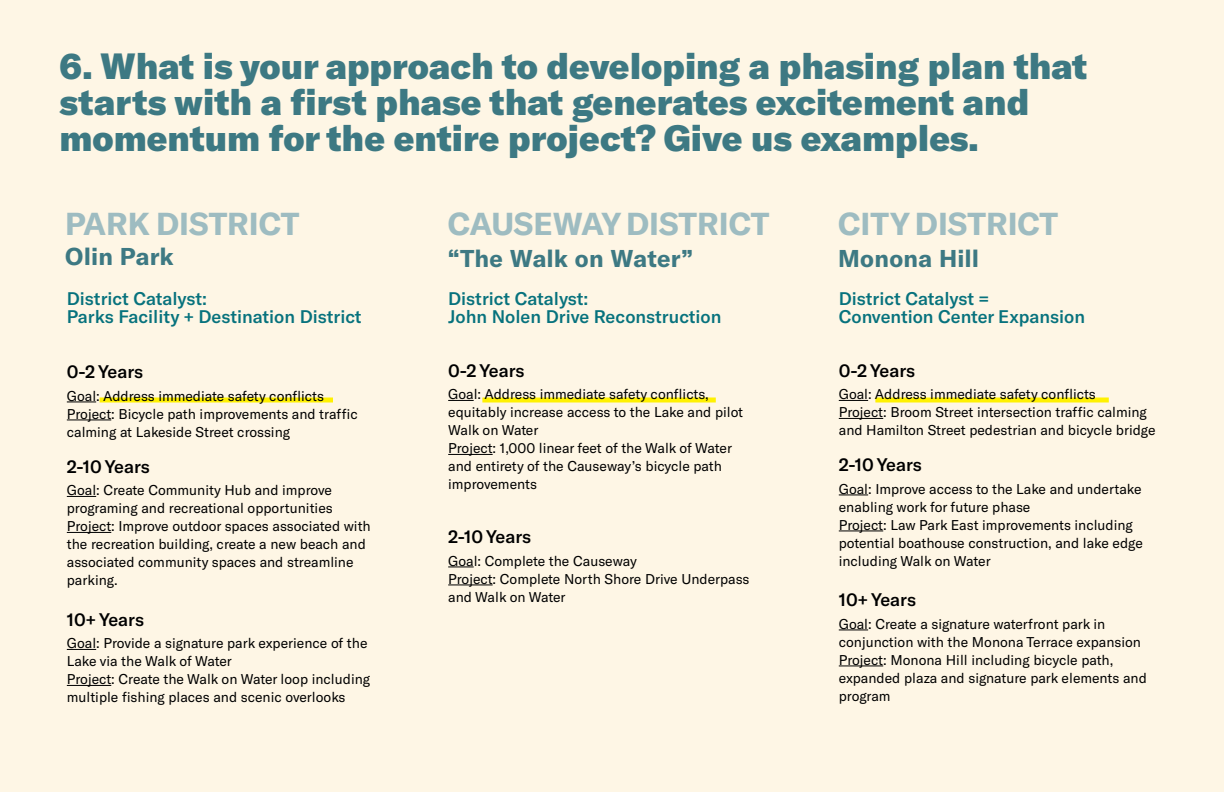
<style>
.page{position:relative;width:1224px;height:792px;background:#fef6e5}
.page>*{position:absolute;margin:0;border:0;box-sizing:border-box;transform-origin:0 0}
.t1{font:900 36px/36px "GT America";color:#3d7983}
.t2{font:700 31.3px "GT America";color:#9ebcc1}
.t3{font:700 24px "GT America";letter-spacing:.005em;color:#3d7983}
.t4{font:500 18px/18px "GT America";color:#07727d}
.Paragraph{font:500 18px "GT America";color:#000}
.Paragraph-2{font:14px/18px "GT America";color:#000}
</style>
<div class="page">
<hr style="left:875px;top:398px;width:234px;height:4px;background:#fff101">
<hr style="left:482px;top:398px;width:234px;height:4px;background:#fff101">
<hr style="left:100px;top:398px;width:233px;height:4px;background:#fff101">
<svg style="left:839px;top:400px;width:29px;height:1px"></svg>
<hr style="left:839px;top:418px;width:44px;height:1px;background:#000">
<svg style="left:839px;top:495px;width:29px;height:1px"></svg>
<hr style="left:839px;top:531px;width:44px;height:1px;background:#000">
<svg style="left:839px;top:630px;width:29px;height:1px"></svg>
<hr style="left:839px;top:666px;width:44px;height:1px;background:#000">
<svg style="left:448px;top:400px;width:26px;height:1px"></svg>
<hr style="left:448px;top:454px;width:45px;height:1px;background:#000">
<svg style="left:448px;top:567px;width:26px;height:1px"></svg>
<hr style="left:448px;top:585px;width:45px;height:1px;background:#000">
<svg style="left:67px;top:402px;width:29px;height:1px"></svg>
<hr style="left:67px;top:420px;width:44px;height:1px;background:#000">
<svg style="left:67px;top:496px;width:29px;height:1px"></svg>
<hr style="left:67px;top:532px;width:44px;height:1px;background:#000">
<svg style="left:67px;top:649px;width:29px;height:1px"></svg>
<hr style="left:67px;top:685px;width:44px;height:1px;background:#000">
<p class="t1" style="left:59px;top:48px;width:1030px">6. What is your approach to developing a phasing plan that starts with a first phase that generates excitement and momentum for the entire project? Give us examples.</p>
<p class="t2" style="left:65px;top:205px;width:236px">PARK DISTRICT</p>
<p class="t3" style="left:65px;top:242px;width:110px">Olin Park</p>
<p class="t4" style="left:67px;top:289px;width:296px">District Catalyst:<br>Parks Facility + Destination District</p>
<p class="Paragraph" style="left:67px;top:361px;width:78px">0-2 Years</p>
<p class="Paragraph-2" style="left:67px;top:387px;width:292px">Goal: Address immediate safety conflicts<br>Project: Bicycle path improvements and traffic calming at Lakeside Street crossing</p>
<p class="Paragraph" style="left:67px;top:455px;width:85px">2-10 Years</p>
<p class="Paragraph-2" style="left:67px;top:481px;width:305px">Goal: Create Community Hub and improve programing and recreational opportunities Project: Improve outdoor spaces associated with the recreation building, create a new beach and associated community spaces and streamline parking.</p>
<p class="Paragraph" style="left:67px;top:608px;width:79px">10+ Years</p>
<p class="Paragraph-2" style="left:67px;top:634px;width:305px">Goal: Provide a signature park experience of the Lake via the Walk of Water<br>Project: Create the Walk on Water loop including multiple fishing places and scenic overlooks</p>
<p class="t2" style="left:448px;top:205px;width:323px">CAUSEWAY DISTRICT</p>
<p class="t3" style="left:448px;top:243px;width:247px">“The Walk on Water”</p>
<p class="t4" style="left:448px;top:289px;width:275px">District Catalyst:<br>John Nolen Drive Reconstruction</p>
<p class="Paragraph" style="left:448px;top:359px;width:78px">0-2 Years</p>
<p class="Paragraph-2" style="left:448px;top:385px;width:297px">Goal: Address immediate safety conflicts, equitably increase access to the Lake and pilot Walk on Water<br>Project: 1,000 linear feet of the Walk of Water and entirety of the Causeway’s bicycle path improvements</p>
<p class="Paragraph" style="left:448px;top:526px;width:85px">2-10 Years</p>
<p class="Paragraph-2" style="left:448px;top:552px;width:303px">Goal: Complete the Causeway<br>Project: Complete North Shore Drive Underpass and Walk on Water</p>
<p class="t2" style="left:838px;top:205px;width:222px">CITY DISTRICT</p>
<p class="t3" style="left:838px;top:243px;width:142px">Monona Hill</p>
<p class="t4" style="left:839px;top:289px;width:248px">District Catalyst =<br>Convention Center Expansion</p>
<p class="Paragraph" style="left:839px;top:359px;width:78px">0-2 Years</p>
<p class="Paragraph-2" style="left:839px;top:385px;width:318px">Goal: Address immediate safety conflicts<br>Project: Broom Street intersection traffic calming and Hamilton Street pedestrian and bicycle bridge</p>
<p class="Paragraph" style="left:839px;top:454px;width:85px">2-10 Years</p>
<p class="Paragraph-2" style="left:839px;top:480px;width:306px">Goal: Improve access to the Lake and undertake enabling work for future phase<br>Project: Law Park East improvements including potential boathouse construction, and lake edge including Walk on Water</p>
<p class="Paragraph" style="left:839px;top:589px;width:79px">10+ Years</p>
<p class="Paragraph-2" style="left:839px;top:615px;width:310px">Goal: Create a signature waterfront park in conjunction with the Monona Terrace expansion Project: Monona Hill including bicycle path, expanded plaza and signature park elements and program</p>
</div>
